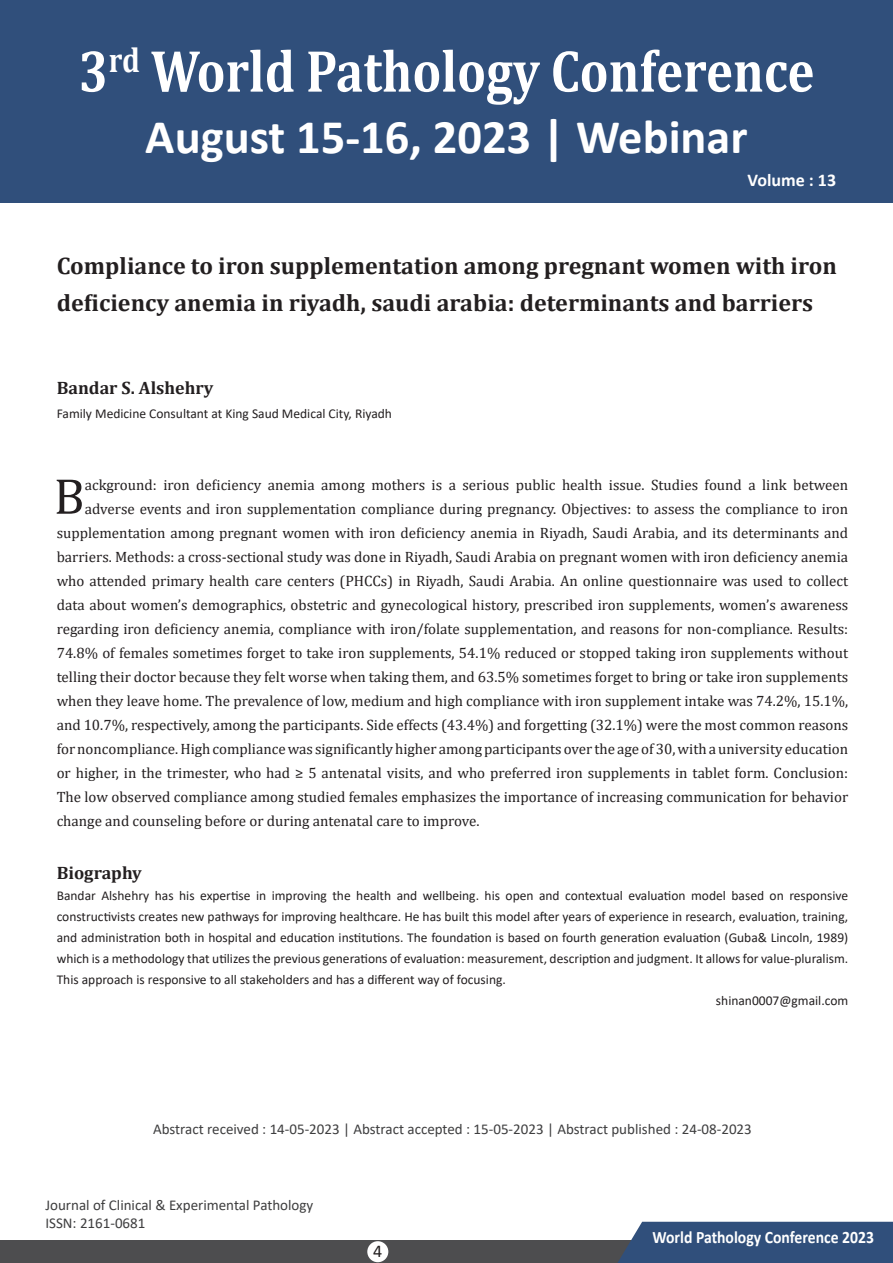
<style>
.page{position:relative;width:893px;height:1263px;background:#fff}
.page>*{position:absolute;margin:0;border:0;box-sizing:border-box;transform-origin:0 0}
.t1{font:700 60px "Cambria";color:#fff;scale:.85 1}
.t2{font:51px "Cambria";color:#231f20}
.t3{font:700 48.45px "Calibri";color:#fff}
.t4{font:700 24px/37.5px "Cambria";color:#231f20}
.t5{font:700 18px "Cambria";color:#231f20}
.t6{font:700 18px "Calibri";color:#fff}
.t7{font:18px "Calibri";color:#231f20}
.t8{font:700 17.4px "Calibri";color:#fff;scale:.9 1}
.t9{font:15px "Cambria";color:#231f20}
.t10{font:15px/18px "Calibri";color:#3e3e3f}
.t11{font:13.5px/21px "Calibri";color:#231f20;text-align:justify}
</style>
<div class="page">
<div style="left:0;top:0;width:893px;height:203px;background:#304f7b"></div>
<div style="left:0;top:1240px;width:668px;height:23px;background:#4d4d4f"></div>
<div style="left:617px;top:1222px;width:276px;height:41px;background:#304f7b"></div>
<div style="left:367px;top:1241px;width:21px;height:21px;background:#fff;border-radius:50%"></div>
<h1 class="t1" style="left:79px;top:29px;width:867px">3<sup>rd</sup> World Pathology Conference</h1>
<h3 class="t3" style="left:145px;top:102px;width:604px">August 15-16, 2023 | Webinar</h3>
<p class="t6" style="left:748px;top:168px;width:90px">Volume : 13</p>
<p class="t4" style="left:57px;top:246px;width:782px">Compliance to iron supplementation among pregnant women with iron deficiency anemia in riyadh, saudi arabia: determinants and barriers</p>
<p class="t5" style="left:57px;top:375px;width:158px">Bandar S. Alshehry</p>
<p class="t11" style="left:57px;top:402px;width:337px">Family Medicine Consultant at King Saud Medical City, Riyadh</p>
<p class="t2" style="left:54px;top:466px;width:33px">B</p>
<p class="t9" style="left:85px;top:476px;width:765px">ackground: iron deficiency anemia among mothers is a serious public health issue. Studies found a link between</p>
<p class="t9" style="left:85px;top:500px;width:765px">adverse events and iron supplementation compliance during pregnancy. Objectives: to assess the compliance to iron</p>
<p class="t9" style="left:57px;top:524px;width:793px">supplementation among pregnant women with iron deficiency anemia in Riyadh, Saudi Arabia, and its determinants and</p>
<p class="t9" style="left:57px;top:548px;width:793px">barriers. Methods: a cross-sectional study was done in Riyadh, Saudi Arabia on pregnant women with iron deficiency anemia</p>
<p class="t9" style="left:57px;top:572px;width:793px">who attended primary health care centers (PHCCs) in Riyadh, Saudi Arabia. An online questionnaire was used to collect</p>
<p class="t9" style="left:57px;top:596px;width:793px">data about women’s demographics, obstetric and gynecological history, prescribed iron supplements, women’s awareness</p>
<p class="t9" style="left:57px;top:620px;width:793px">regarding iron deficiency anemia, compliance with iron/folate supplementation, and reasons for non-compliance. Results:</p>
<p class="t9" style="left:57px;top:644px;width:793px">74.8% of females sometimes forget to take iron supplements, 54.1% reduced or stopped taking iron supplements without</p>
<p class="t9" style="left:57px;top:668px;width:793px">telling their doctor because they felt worse when taking them, and 63.5% sometimes forget to bring or take iron supplements</p>
<p class="t9" style="left:57px;top:692px;width:793px">when they leave home. The prevalence of low, medium and high compliance with iron supplement intake was 74.2%, 15.1%,</p>
<p class="t9" style="left:57px;top:716px;width:793px">and 10.7%, respectively, among the participants. Side effects (43.4%) and forgetting (32.1%) were the most common reasons</p>
<p class="t9" style="left:57px;top:740px;width:793px">for noncompliance. High compliance was significantly higher among participants over the age of 30, with a university education</p>
<p class="t9" style="left:57px;top:764px;width:793px">or higher, in the trimester, who had ≥ 5 antenatal visits, and who preferred iron supplements in tablet form. Conclusion:</p>
<p class="t9" style="left:57px;top:788px;width:793px">The low observed compliance among studied females emphasizes the importance of increasing communication for behavior</p>
<p class="t9" style="left:57px;top:812px;width:424px">change and counseling before or during antenatal care to improve.</p>
<p class="t5" style="left:57px;top:860px;width:87px">Biography</p>
<p class="t11" style="left:57px;top:885px;width:793px">Bandar Alshehry has his expertise in improving the health and wellbeing. his open and contextual evaluation model based on responsive constructivists creates new pathways for improving healthcare. He has built this model after years of experience in research, evaluation, training, and administration both in hospital and education institutions. The foundation is based on fourth generation evaluation (Guba&amp; Lincoln, 1989) which is a methodology that utilizes the previous generations of evaluation: measurement, description and judgment. It allows for value-pluralism.<br>This approach is responsive to all stakeholders and has a different way of focusing.</p>
<p class="t11" style="left:716px;top:990px;width:134px">shinan0007@gmail.com</p>
<p class="t10" style="left:153px;top:1119px;width:600px">Abstract received : 14-05-2023 | Abstract accepted : 15-05-2023 | Abstract published : 24-08-2023</p>
<p class="t10" style="left:45px;top:1196px;width:270px">Journal of Clinical &amp; Experimental Pathology<br>ISSN: 2161-0681</p>
<p class="t7" style="left:373px;top:1239px;width:11px">4</p>
<p class="t8" style="left:652px;top:1225px;width:248px">World Pathology Conference 2023</p>
</div>
